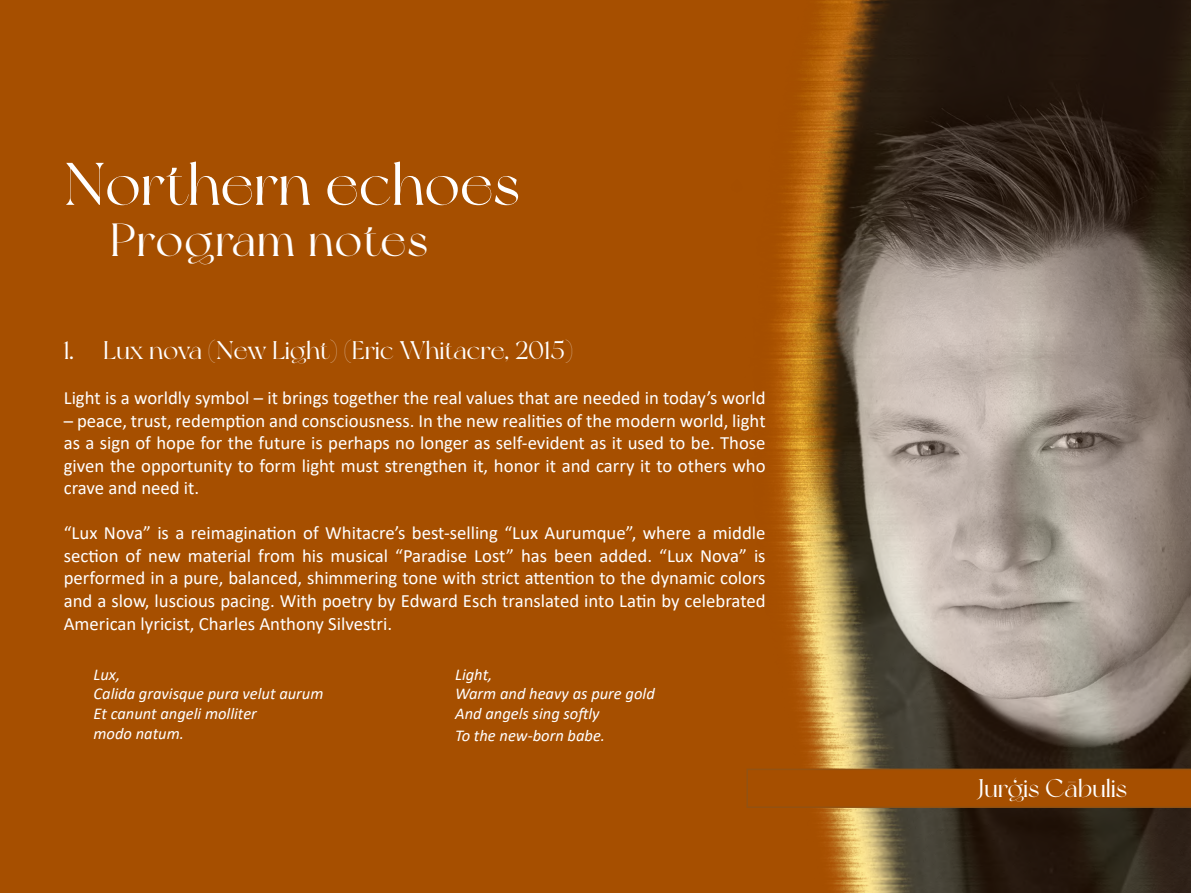
<style>
.page{position:relative;width:1191px;height:893px;background:#a64f00}
.page>*{position:absolute;margin:0;border:0;box-sizing:border-box;transform-origin:0 0}
.t1{font:60px "New York";color:#fff}
.t2{font:46.5px "New York";letter-spacing:.015em;color:#fff}
.t3{font:25.5px "New York";color:#fff}
.t4{font:18.75px/22.5px "Calibri";color:#fff;text-align:justify}
.t5{font:italic 16.5px/19.8px "Calibri";color:#fff}
</style>
<div class="page">
<img style="left:773px;top:0;width:418px;height:893px">
<svg style="left:747px;top:769px;width:444px;height:39px"></svg>
<h1 class="t1" style="left:64px;top:148px;width:457px">Northern echoes</h1>
<h2 class="t2" style="left:111px;top:212px;width:319px">Program notes</h2>
<h3 class="t3" style="left:64px;top:334px;width:511px">1. Lux nova (New Light) (Eric Whitacre, 2015)</h3>
<p class="t4" style="left:64px;top:386px;width:703px">Light is a worldly symbol – it brings together the real values that are needed in today’s world</p>
<p class="t4" style="left:64px;top:409px;width:703px">– peace, trust, redemption and consciousness. In the new realities of the modern world, light as a sign of hope for the future is perhaps no longer as self-evident as it used to be. Those given the opportunity to form light must strengthen it, honor it and carry it to others who crave and need it.</p>
<p class="t4" style="left:64px;top:521px;width:703px">“Lux Nova” is a reimagination of Whitacre’s best-selling “Lux Aurumque”, where a middle section of new material from his musical “Paradise Lost” has been added. “Lux Nova” is performed in a pure, balanced, shimmering tone with strict attention to the dynamic colors and a slow, luscious pacing. With poetry by Edward Esch translated into Latin by celebrated American lyricist, Charles Anthony Silvestri.</p>
<p class="t5" style="left:94px;top:663px;width:231px">Lux,<br>Calida gravisque pura velut aurum<br>Et canunt angeli molliter<br>modo natum.</p>
<p class="t5" style="left:455px;top:663px;width:201px">Light,<br>Warm and heavy as pure gold<br>And angels sing softly</p>
<p class="t5" style="left:455px;top:725px;width:151px">To the new-born babe.</p>
<h3 class="t3" style="left:977px;top:772px;width:151px">Jurģis Cābulis</h3>
</div>
